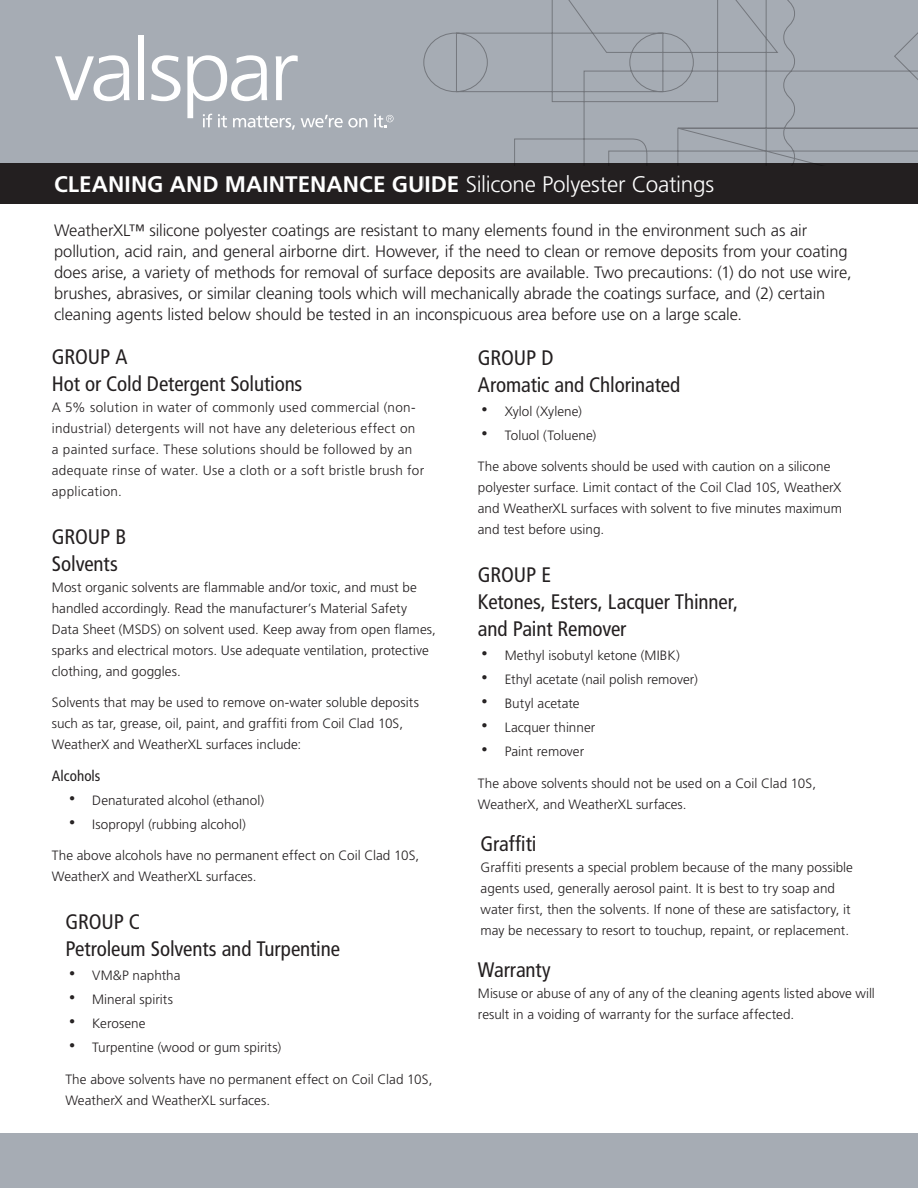
<style>
.page{position:relative;width:918px;height:1188px;background:#fff}
.page>*{position:absolute;margin:0;border:0;box-sizing:border-box;transform-origin:0 0}
.Product_Name_Repeate{font:700 22.5px "Frutiger LT Std";letter-spacing:.005em;color:#fff}
.Body_Copy{font:condensed 21px "Frutiger LT Std";letter-spacing:-.005em;color:#231f20}
.Body_Copy-2{font:300 16.5px/21px "Frutiger LT Std";letter-spacing:-.005em;color:#231f20}
.Body_Copy-3{font:condensed 15px "Frutiger LT Std";color:#231f20}
.Body_Copy-4{font:300 13.5px/21px "Frutiger LT Std";letter-spacing:.005em;color:#231f20}
.Body_Copy-5{font:300 13.5px/21px "Frutiger LT Std";letter-spacing:.025em;color:#231f20}
.s1{font-weight:300}
</style>
<div class="page">
<div style="left:0;top:0;width:918px;height:198px;background:#a6acb4"></div>
<div style="left:0;top:164px;width:918px;height:40px;background:#231f20"></div>
<svg style="left:424px;top:0;width:494px;height:165px"></svg>
<div style="left:138px;top:36px;width:6px;height:64px;background:#fff"></div>
<svg style="left:151px;top:55px;width:30px;height:46px"></svg>
<svg style="left:55px;top:55px;width:75px;height:46px"></svg>
<svg style="left:187px;top:55px;width:180px;height:75px"></svg>
<svg style="left:374px;top:114px;width:20px;height:14px"></svg>
<div style="left:0;top:1134px;width:918px;height:54px;background:#a6acb4"></div>
<p class="Product_Name_Repeate" style="left:54px;top:171px;width:662px">CLEANING AND MAINTENANCE GUIDE <span class="s1">Silicone Polyester Coatings</span></p>
<p class="Body_Copy-2" style="left:54px;top:220px;width:799px">WeatherXL™ silicone polyester coatings are resistant to many elements found in the environment such as air pollution, acid rain, and general airborne dirt. However, if the need to clean or remove deposits from your coating does arise, a variety of methods for removal of surface deposits are available. Two precautions: (1) do not use wire, brushes, abrasives, or similar cleaning tools which will mechanically abrade the coatings surface, and (2) certain cleaning agents listed below should be tested in an inconspicuous area before use on a large scale.</p>
<p class="Body_Copy" style="left:52px;top:344px;width:77px">GROUP A</p>
<p class="Body_Copy" style="left:52px;top:371px;width:252px">Hot or Cold Detergent Solutions</p>
<p class="Body_Copy-5" style="left:52px;top:397px;width:374px">A 5% solution in water of commonly used commercial (non&shy;industrial) detergents will not have any deleterious effect on a painted surface. These solutions should be followed by an adequate rinse of water. Use a cloth or a soft bristle brush for application.</p>
<p class="Body_Copy" style="left:52px;top:524px;width:76px">GROUP B</p>
<p class="Body_Copy" style="left:52px;top:551px;width:67px">Solvents</p>
<p class="Body_Copy-4" style="left:52px;top:577px;width:386px">Most organic solvents are flammable and/or toxic, and must be handled accordingly. Read the manufacturer’s Material Safety Data Sheet (MSDS) on solvent used. Keep away from open flames, sparks and electrical motors. Use adequate ventilation, protective clothing, and goggles.</p>
<p class="Body_Copy-4" style="left:52px;top:692px;width:369px">Solvents that may be used to remove on-water soluble deposits such as tar, grease, oil, paint, and graffiti from Coil Clad 10S,<br>WeatherX and WeatherXL surfaces include:</p>
<p class="Body_Copy-3" style="left:52px;top:767px;width:50px">Alcohols</p>
<p class="Body_Copy-4" style="left:92px;top:790px;width:173px">Denaturated alcohol (ethanol)</p>
<p class="Body_Copy-4" style="left:92px;top:814px;width:155px">Isopropyl (rubbing alcohol)</p>
<p class="Body_Copy-4" style="left:52px;top:845px;width:369px">The above alcohols have no permanent effect on Coil Clad 10S,<br>WeatherX and WeatherXL surfaces.</p>
<p class="Body_Copy" style="left:65px;top:910px;width:76px">GROUP C</p>
<p class="Body_Copy" style="left:65px;top:937px;width:276px">Petroleum Solvents and Turpentine</p>
<p class="Body_Copy-4" style="left:92px;top:965px;width:90px">VM&amp;P naphtha</p>
<p class="Body_Copy-4" style="left:92px;top:989px;width:82px">Mineral spirits</p>
<p class="Body_Copy-4" style="left:92px;top:1013px;width:55px">Kerosene</p>
<p class="Body_Copy-4" style="left:92px;top:1037px;width:190px">Turpentine (wood or gum spirits)</p>
<p class="Body_Copy-4" style="left:65px;top:1069px;width:369px">The above solvents have no permanent effect on Coil Clad 10S,<br>WeatherX and WeatherXL surfaces.</p>
<p class="Body_Copy" style="left:478px;top:345px;width:77px">GROUP D</p>
<p class="Body_Copy" style="left:478px;top:372px;width:204px">Aromatic and Chlorinated</p>
<p class="Body_Copy-4" style="left:505px;top:401px;width:79px">Xylol (Xylene)</p>
<p class="Body_Copy-4" style="left:505px;top:425px;width:93px">Toluol (Toluene)</p>
<p class="Body_Copy-4" style="left:478px;top:456px;width:366px">The above solvents should be used with caution on a silicone polyester surface. Limit contact of the Coil Clad 10S, WeatherX and WeatherXL surfaces with solvent to five minutes maximum and test before using.</p>
<p class="Body_Copy" style="left:478px;top:563px;width:75px">GROUP E</p>
<p class="Body_Copy" style="left:478px;top:590px;width:262px">Ketones, Esters, Lacquer Thinner,</p>
<p class="Body_Copy" style="left:478px;top:617px;width:150px">and Paint Remover</p>
<p class="Body_Copy-4" style="left:505px;top:645px;width:177px">Methyl isobutyl ketone (MIBK)</p>
<p class="Body_Copy-4" style="left:505px;top:669px;width:195px">Ethyl acetate (nail polish remover)</p>
<p class="Body_Copy-4" style="left:505px;top:693px;width:76px">Butyl acetate</p>
<p class="Body_Copy-4" style="left:505px;top:717px;width:92px">Lacquer thinner</p>
<p class="Body_Copy-4" style="left:505px;top:741px;width:81px">Paint remover</p>
<p class="Body_Copy-4" style="left:478px;top:773px;width:340px">The above solvents should not be used on a Coil Clad 10S,<br>WeatherX, and WeatherXL surfaces.</p>
<p class="Body_Copy" style="left:481px;top:831px;width:57px">Graffiti</p>
<p class="Body_Copy-4" style="left:481px;top:857px;width:374px">Graffiti presents a special problem because of the many possible agents used, generally aerosol paint. It is best to try soap and water first, then the solvents. If none of these are satisfactory, it may be necessary to resort to touchup, repaint, or replacement.</p>
<p class="Body_Copy" style="left:478px;top:957px;width:74px">Warranty</p>
<p class="Body_Copy-4" style="left:478px;top:983px;width:399px">Misuse or abuse of any of any of the cleaning agents listed above will result in a voiding of warranty for the surface affected.</p>
</div>
